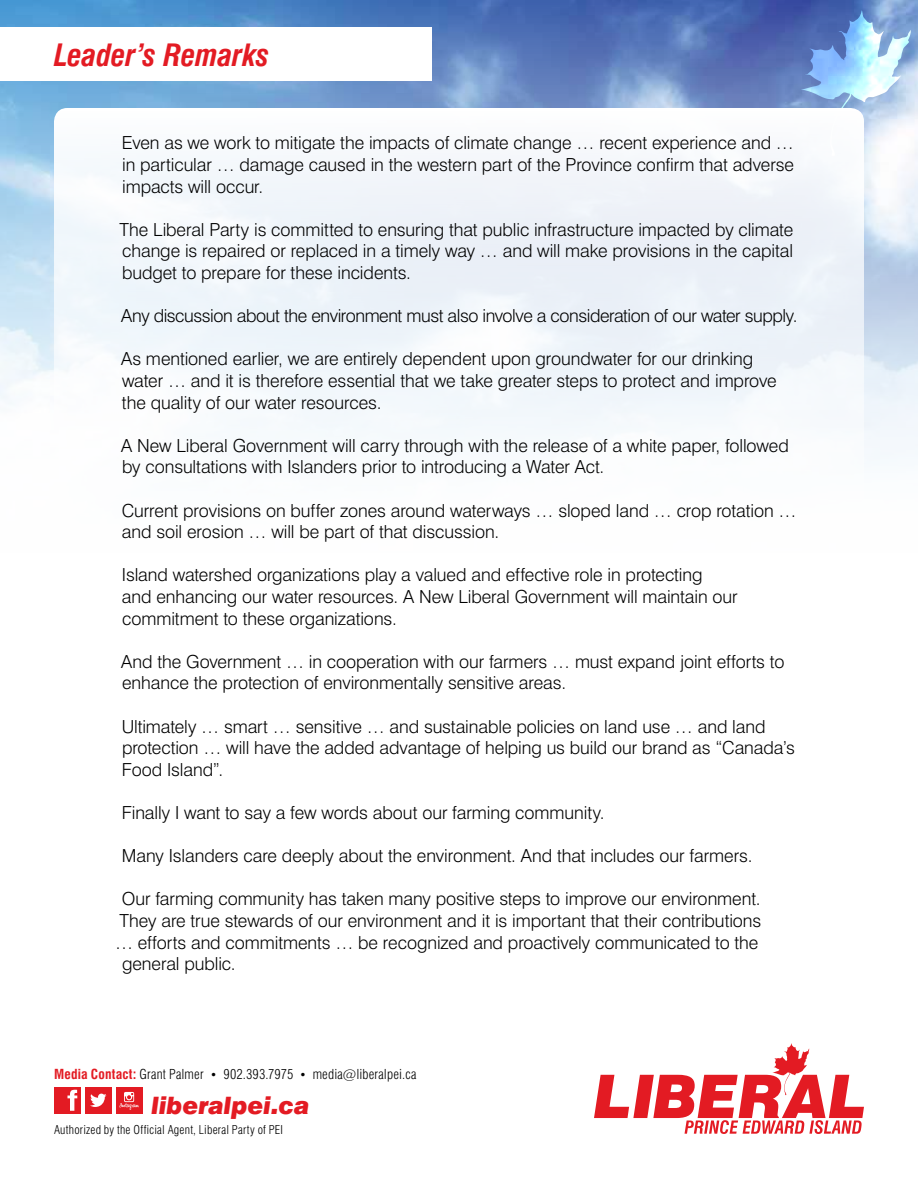
<style>
.page{position:relative;width:918px;height:1188px;background:#fff}
.page>*{position:absolute;margin:0;border:0;box-sizing:border-box;transform-origin:0 0}
.t1{font:italic 700 condensed 30px "Swiss 721 BT";letter-spacing:-.005em;color:#e31b23}
.t2{font:italic 900 24px "Swiss 721 BT";letter-spacing:-.005em;color:#e31b23}
.t3{font:300 18px/21.6px "Swiss 721 BT";letter-spacing:-.005em;color:#000}
.t4{font:300 18px "Swiss 721 BT";letter-spacing:-.025em;color:#000}
.t5{font:300 condensed 13.5px "Swiss 721 BT";letter-spacing:.015em;color:#000}
.t6{font:300 condensed 12px "Swiss 721 BT";letter-spacing:.02em;color:#000}
.s1{font-weight:700;color:#e31b23}
.s2{font-size:12px}
</style>
<div class="page">
<img style="left:0;top:0;width:918px;height:459px">
<svg style="left:801px;top:10px;width:110px;height:147px"></svg>
<svg style="left:594px;top:1043px;width:270px;height:91px"></svg>
<div style="left:54px;top:1087px;width:27px;height:27px;background:#e31b23"></div>
<svg style="left:67px;top:1090px;width:10px;height:21px"></svg>
<div style="left:85px;top:1087px;width:27px;height:27px;background:#e31b23"></div>
<svg style="left:90px;top:1094px;width:16px;height:13px"></svg>
<div style="left:116px;top:1087px;width:26px;height:27px;background:#e31b23"></div>
<svg style="left:119px;top:1092px;width:20px;height:18px"></svg>
<div style="left:0;top:27px;width:432px;height:54px;background:#fff"></div>
<div style="left:54px;top:108px;width:810px;height:596px;background:#fff;border-radius:14px"></div>
<h1 class="t1" style="left:54px;top:37px;width:217px">Leader’s Remarks</h1>
<p class="t3" style="left:122px;top:132px;width:674px;text-align:justify">Even as we work to mitigate the impacts of climate change … recent experience and … in particular … damage caused in the western part of the Province confirm that adverse impacts will occur.</p>
<p class="t3" style="left:119px;top:219px;width:675px;text-align:justify">The Liberal Party is committed to ensuring that public infrastructure impacted by climate change is repaired or replaced in a timely way … and will make provisions in the capital budget to prepare for these incidents.</p>
<p class="t4" style="left:121px;top:305px;width:678px">Any discussion about the environment must also involve a consideration of our water supply.</p>
<p class="t3" style="left:121px;top:348px;width:657px">As mentioned earlier, we are entirely dependent upon groundwater for our drinking water … and it is therefore essential that we take greater steps to protect and improve the quality of our water resources.</p>
<p class="t3" style="left:121px;top:435px;width:669px">A New Liberal Government will carry through with the release of a white paper, followed by consultations with Islanders prior to introducing a Water Act.</p>
<p class="t3" style="left:122px;top:499px;width:676px">Current provisions on buffer zones around waterways … sloped land … crop rotation … and soil erosion … will be part of that discussion.</p>
<p class="t3" style="left:122px;top:564px;width:617px">Island watershed organizations play a valued and effective role in protecting<br>and enhancing our water resources. A New Liberal Government will maintain our commitment to these organizations.</p>
<p class="t3" style="left:121px;top:651px;width:665px">And the Government … in cooperation with our farmers … must expand joint efforts to enhance the protection of environmentally sensitive areas.</p>
<p class="t3" style="left:122px;top:715px;width:675px">Ultimately … smart … sensitive … and sustainable policies on land use … and land protection … will have the added advantage of helping us build our brand as “Canada’s<br>Food Island”.</p>
<p class="t3" style="left:122px;top:802px;width:484px">Finally I want to say a few words about our farming community.</p>
<p class="t3" style="left:122px;top:845px;width:632px">Many Islanders care deeply about the environment. And that includes our farmers.</p>
<p class="t3" style="left:122px;top:888px;width:640px">Our farming community has taken many positive steps to improve our environment.</p>
<p class="t3" style="left:119px;top:910px;width:643px">They are true stewards of our environment and it is important that their contributions</p>
<p class="t3" style="left:115px;top:931px;width:645px">… efforts and commitments … be recognized and proactively communicated to the</p>
<p class="t3" style="left:122px;top:953px;width:115px">general public.</p>
<p class="t5" style="left:54px;top:1065px;width:364px"><span class="s1">Media Contact:</span> Grant Palmer <span class="s2">•</span> 902.393.7975 <span class="s2">•</span> media@liberalpei.ca</p>
<h2 class="t2" style="left:152px;top:1091px;width:160px">liberalpei.ca</h2>
<p class="t6" style="left:54px;top:1122px;width:231px">Authorized by the Official Agent, Liberal Party of PEI</p>
</div>
